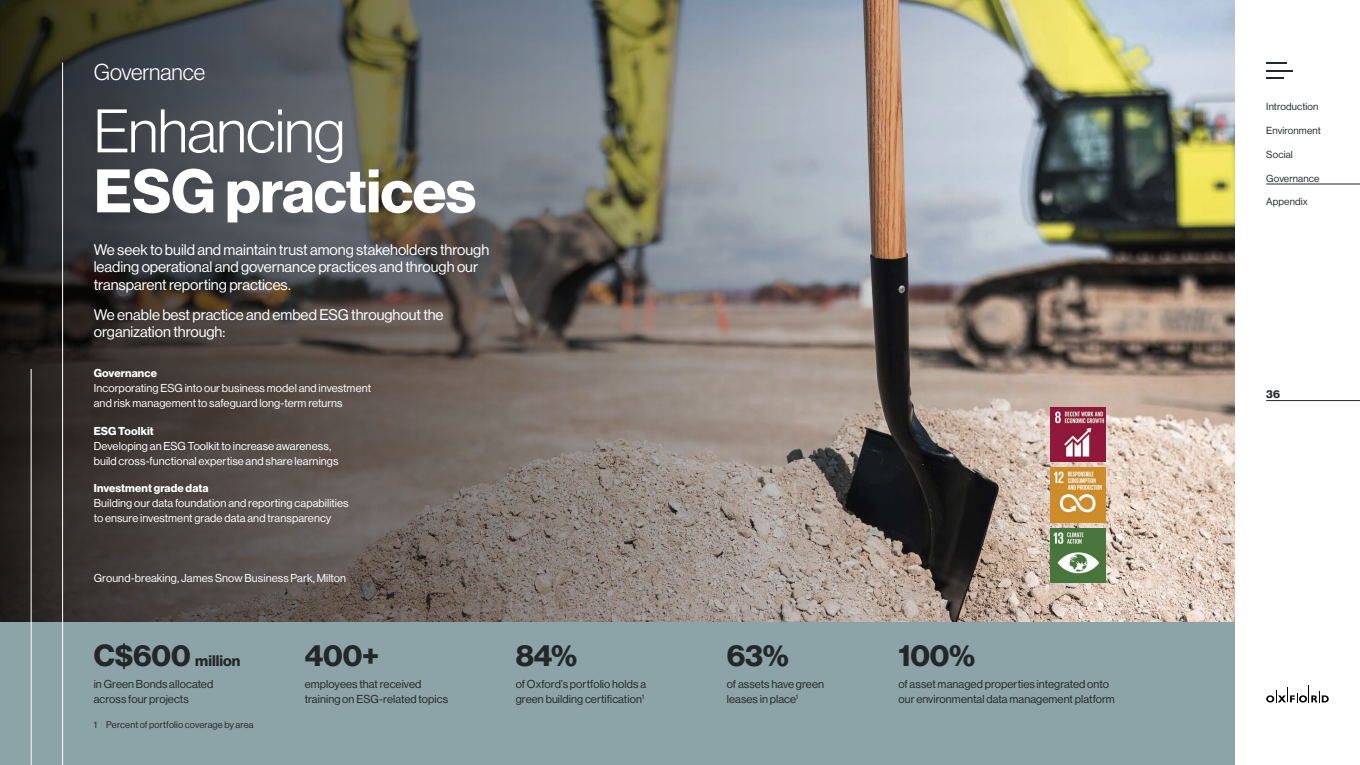
<style>
.page{position:relative;width:1360px;height:765px;background:#fff}
.page>*{position:absolute;margin:0;border:0;box-sizing:border-box;transform-origin:0 0}
.t1{font:60px "N Haas Grotesk DS Pro 75 Bd";letter-spacing:-.005em;color:#fff}
.t2{font:60px "N Haas Grotesk DS Pro 45 Lt";letter-spacing:-.01em;color:#fff}
.t3{font:30px "N Haas Grotesk DS Pro 75 Bd";letter-spacing:-.005em;color:#24272a}
.t4{font:22.5px "N Haas Grotesk DS Pro 45 Lt";letter-spacing:-.005em;color:#fff}
.t5{font:15px/17.5px "N Haas Grotesk DS Pro 55 Rg";color:#fff}
.t6{font:15px "N Haas Grotesk DS Pro 75 Bd";color:#24272a}
.t7{font:11.25px/15px "N Haas Grotesk DS Pro 55 Rg";letter-spacing:.01em;color:#fff}
.t8{font:11.25px/15px "N Haas Grotesk DS Pro 55 Rg";letter-spacing:.01em;color:#24272a}
.t9{font:11.25px "N Haas Grotesk DS Pro 75 Bd";letter-spacing:.01em;color:#fff}
.t10{font:11.25px "N Haas Grotesk DS Pro 75 Bd";color:#24272a}
.t11{font:10px "N Haas Grotesk DS Pro 55 Rg";letter-spacing:.015em;color:#24272a}
.t12{font:9.38px "N Haas Grotesk DS Pro 55 Rg";letter-spacing:.015em;color:#24272a}
.s1{font-size:30px}
</style>
<div class="page">
<hr style="left:1266px;top:400px;width:94px;height:1px;background:#24272a">
<svg style="left:1266px;top:685px;width:63px;height:17px"></svg>
<hr style="left:1266px;top:62px;width:21px;height:2px;background:#24272a">
<hr style="left:1266px;top:70px;width:27px;height:2px;background:#24272a">
<svg style="left:1266px;top:77px;width:17px;height:2px"></svg>
<hr style="left:1266px;top:184px;width:94px;height:1px;background:#24272a">
<img style="left:0;top:0;width:1235px;height:622px">
<div style="left:0;top:622px;width:1235px;height:143px;background:#8ca3a8"></div>
<hr style="left:31px;top:369px;width:1px;height:396px;background:#fff">
<hr style="left:62px;top:62px;width:1px;height:703px;background:#fff">
<img style="left:1051px;top:468px;width:54px;height:54px">
<img style="left:1051px;top:408px;width:54px;height:54px">
<img style="left:1051px;top:528px;width:54px;height:55px">
<h3 class="t4" style="left:94px;top:59px;width:113px">Governance</h3>
<h1 class="t2" style="left:94px;top:97px;width:253px">Enhancing</h1>
<h1 class="t1" style="left:94px;top:156px;width:383px">ESG practices</h1>
<h3 class="t5" style="left:94px;top:241px;width:397px">We seek to build and maintain trust among stakeholders through leading operational and governance practices and through our transparent reporting practices.</h3>
<h3 class="t5" style="left:94px;top:306px;width:351px">We enable best practice and embed ESG throughout the organization through:</h3>
<p class="t9" style="left:94px;top:367px;width:65px">Governance</p>
<p class="t7" style="left:94px;top:381px;width:279px">Incorporating ESG into our business model and investment and risk management to safeguard long-term returns</p>
<p class="t9" style="left:94px;top:424px;width:62px">ESG Toolkit</p>
<p class="t7" style="left:94px;top:438px;width:246px">Developing an ESG Toolkit to increase awareness, build cross-functional expertise and share learnings</p>
<p class="t9" style="left:94px;top:482px;width:116px">Investment grade data</p>
<p class="t7" style="left:94px;top:496px;width:256px">Building our data foundation and reporting capabilities to ensure investment grade data and transparency</p>
<p class="t7" style="left:94px;top:570px;width:254px">Ground-breaking, James Snow Business Park, Milton</p>
<h3 class="t6" style="left:94px;top:652px;width:148px"><span class="s1">C$600</span> million</h3>
<p class="t8" style="left:94px;top:676px;width:121px">in Green Bonds allocated across four projects</p>
<p class="t12" style="left:94px;top:719px;width:161px">1 Percent of portfolio coverage by area</p>
<h2 class="t3" style="left:305px;top:638px;width:76px">400+</h2>
<p class="t8" style="left:305px;top:676px;width:145px">employees that received training on ESG-related topics</p>
<h2 class="t3" style="left:516px;top:638px;width:63px">84%</h2>
<p class="t8" style="left:516px;top:676px;width:132px">of Oxford’s portfolio holds a green building certification<sup>1</sup></p>
<h2 class="t3" style="left:727px;top:638px;width:64px">63%</h2>
<p class="t8" style="left:727px;top:676px;width:99px">of assets have green leases in place<sup>1</sup></p>
<h2 class="t3" style="left:898px;top:638px;width:78px">100%</h2>
<p class="t8" style="left:898px;top:676px;width:218px">of asset managed properties integrated onto our environmental data management platform</p>
<p class="t11" style="left:1266px;top:101px;width:54px">Introduction</p>
<p class="t11" style="left:1266px;top:125px;width:56px">Environment</p>
<p class="t11" style="left:1266px;top:149px;width:28px">Social</p>
<p class="t11" style="left:1266px;top:172px;width:55px">Governance</p>
<p class="t11" style="left:1266px;top:196px;width:43px">Appendix</p>
<p class="t10" style="left:1266px;top:388px;width:15px">36</p>
</div>
